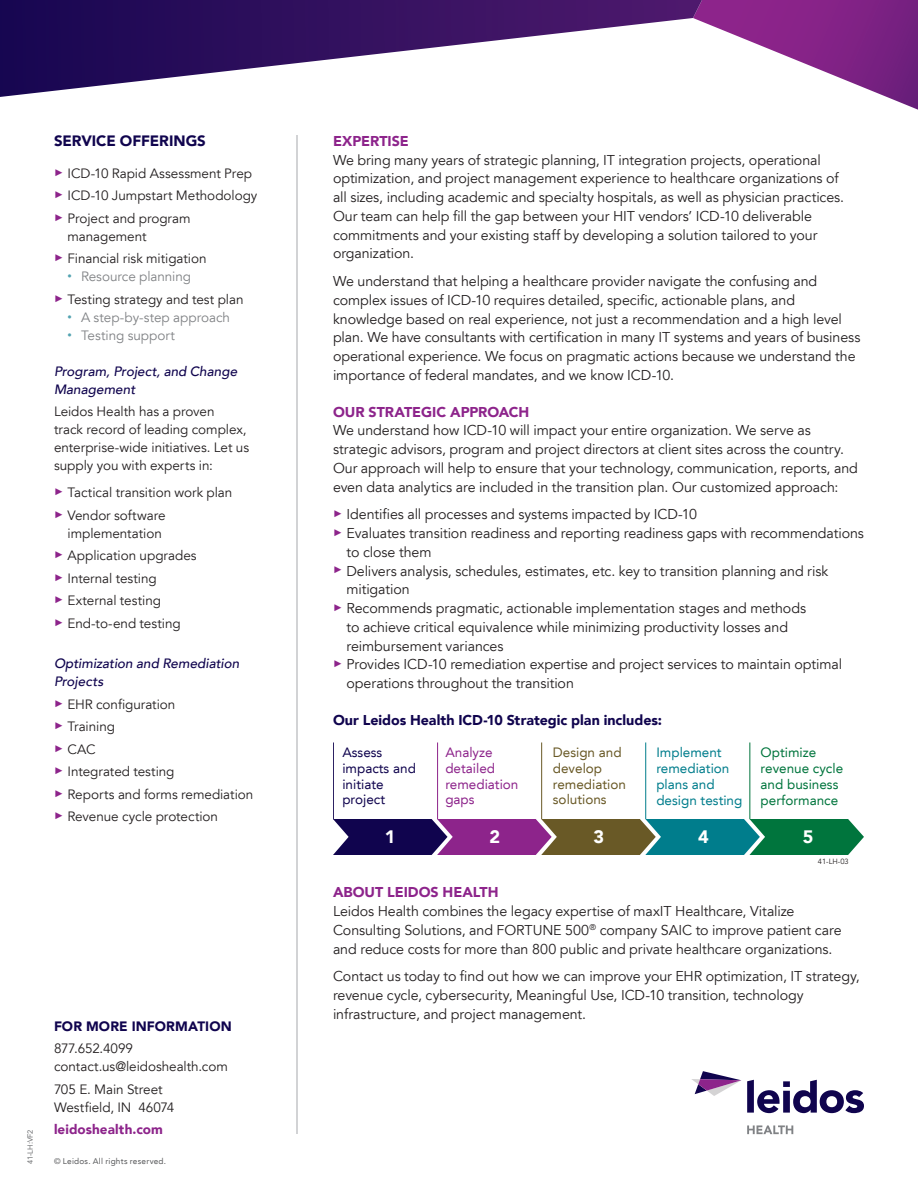
<style>
.page{position:relative;width:918px;height:1188px;background:#fff}
.page>*{position:absolute;margin:0;border:0;box-sizing:border-box;transform-origin:0 0}
.t1{font:900 18px "Avenir LT";color:#fff}
.SIDEBAR_HEADER{font:900 15px "Avenir LT";letter-spacing:-.005em;color:#10044e}
.BODY_COPY{font:14.25px/18.8px "Avenir LT";letter-spacing:-.005em;color:#231f20}
.SUBHEADS{font:900 14.25px "Avenir LT";letter-spacing:-.005em;color:#8d248b}
.BODY_COPY-2{font:900 14.25px "Avenir LT";color:#10044e}
.SIDEBAR_BODY{font:13.5px/18px "Avenir LT";letter-spacing:-.005em;color:#231f20}
.SIDEBAR_SUBHEAD{font:italic 500 13.5px/18px "Avenir LT";color:#10044e}
.t2{font:13.5px "Avenir LT";letter-spacing:-.005em;color:#808285}
.t3{font:13.5px/15.8px "Avenir LT";color:#00753d}
.t4{font:13.5px/15.8px "Avenir LT";color:#007d8c}
.t5{font:13.5px/15.8px "Avenir LT";color:#695926}
.t6{font:13.5px/15.8px "Avenir LT";color:#10044e}
.t7{font:13.5px/15.8px "Avenir LT";color:#8d248b}
.t8{font:900 13.5px "Avenir LT Std";letter-spacing:.01em;color:#10044e}
.t9{font:900 13.5px "Avenir LT";letter-spacing:.005em;color:#8d248b}
.t10{font:8.25px "Avenir LT";letter-spacing:.025em;color:#58595b}
.t11{font:7.5px "Avenir LT";color:#6d6f71}
.t12{font:7.5px "Avenir LT Std";color:#231f20}
</style>
<div class="page">
<hr style="left:297px;top:135px;width:1px;height:999px;background:#a7a9ac">
<svg style="left:711px;top:0;width:207px;height:110px"></svg>
<svg style="left:0;top:0;width:711px;height:97px"></svg>
<svg style="left:747px;top:1080px;width:117px;height:33px"></svg>
<svg style="left:691px;top:1071px;width:50px;height:25px"></svg>
<svg style="left:747px;top:1125px;width:46px;height:9px"></svg>
<hr style="left:437px;top:742px;width:1px;height:77px;background:#8d248b">
<hr style="left:541px;top:743px;width:1px;height:76px;background:#695926">
<hr style="left:645px;top:743px;width:1px;height:76px;background:#007d8c">
<hr style="left:749px;top:743px;width:1px;height:76px;background:#00753d">
<hr style="left:333px;top:742px;width:1px;height:77px;background:#10044e">
<svg style="left:333px;top:819px;width:531px;height:36px;background:#425666"></svg>
<p class="SIDEBAR_HEADER" style="left:54px;top:132px;width:153px">SERVICE OFFERINGS</p>
<p class="SIDEBAR_BODY" style="left:54px;top:165px;width:200px"><sup>►</sup> ICD-10 Rapid Assessment Prep</p>
<p class="SIDEBAR_BODY" style="left:54px;top:187px;width:205px"><sup>►</sup> ICD-10 Jumpstart Methodology</p>
<p class="SIDEBAR_BODY" style="left:68px;top:210px;width:125px;text-indent:-14px"><sup>►</sup> Project and program management</p>
<p class="SIDEBAR_BODY" style="left:54px;top:250px;width:154px"><sup>►</sup> Financial risk mitigation</p>
<p class="t2" style="left:68px;top:269px;width:125px"><sup>•</sup> Resource planning</p>
<p class="SIDEBAR_BODY" style="left:54px;top:291px;width:191px"><sup>►</sup> Testing strategy and test plan</p>
<p class="t2" style="left:68px;top:309px;width:164px"><sup>•</sup> A step-by-step approach</p>
<p class="t2" style="left:68px;top:327px;width:109px"><sup>•</sup> Testing support</p>
<p class="SIDEBAR_SUBHEAD" style="left:54px;top:363px;width:185px">Program, Project, and Change<br>Management</p>
<p class="SIDEBAR_BODY" style="left:54px;top:403px;width:197px">Leidos Health has a proven<br>track record of leading complex, enterprise-wide initiatives. Let us supply you with experts in:</p>
<p class="SIDEBAR_BODY" style="left:54px;top:484px;width:180px"><sup>►</sup> Tactical transition work plan</p>
<p class="SIDEBAR_BODY" style="left:54px;top:507px;width:113px;text-align:right"><sup>►</sup> Vendor software implementation</p>
<p class="SIDEBAR_BODY" style="left:54px;top:547px;width:144px"><sup>►</sup> Application upgrades</p>
<p class="SIDEBAR_BODY" style="left:54px;top:570px;width:104px"><sup>►</sup> Internal testing</p>
<p class="SIDEBAR_BODY" style="left:54px;top:592px;width:109px"><sup>►</sup> External testing</p>
<p class="SIDEBAR_BODY" style="left:54px;top:615px;width:128px"><sup>►</sup> End-to-end testing</p>
<p class="SIDEBAR_SUBHEAD" style="left:54px;top:655px;width:187px">Optimization and Remediation<br>Projects</p>
<p class="SIDEBAR_BODY" style="left:54px;top:696px;width:123px"><sup>►</sup> EHR configuration</p>
<p class="SIDEBAR_BODY" style="left:54px;top:718px;width:63px"><sup>►</sup> Training</p>
<p class="SIDEBAR_BODY" style="left:54px;top:741px;width:43px"><sup>►</sup> CAC</p>
<p class="SIDEBAR_BODY" style="left:54px;top:763px;width:122px"><sup>►</sup> Integrated testing</p>
<p class="SIDEBAR_BODY" style="left:54px;top:786px;width:201px"><sup>►</sup> Reports and forms remediation</p>
<p class="SIDEBAR_BODY" style="left:54px;top:808px;width:166px"><sup>►</sup> Revenue cycle protection</p>
<p class="t11" style="left:26px;top:1164px;width:36px;rotate:-90deg">41-LH:VF2</p>
<p class="t8" style="left:54px;top:1018px;width:179px">FOR MORE INFORMATION</p>
<p class="SIDEBAR_BODY" style="left:54px;top:1040px;width:175px">877.652.4099 contact.us@leidoshealth.com</p>
<p class="SIDEBAR_BODY" style="left:54px;top:1080px;width:122px">705 E. Main Street<br>Westfield, IN 46074</p>
<p class="t9" style="left:54px;top:1121px;width:110px">leidoshealth.com</p>
<p class="t10" style="left:54px;top:1156px;width:114px">© Leidos. All rights reserved.</p>
<p class="SUBHEADS" style="left:333px;top:132px;width:77px">EXPERTISE</p>
<p class="BODY_COPY" style="left:333px;top:151px;width:513px">We bring many years of strategic planning, IT integration projects, operational optimization, and project management experience to healthcare organizations of all sizes, including academic and specialty hospitals, as well as physician practices.<br>Our team can help fill the gap between your HIT vendors’ ICD-10 deliverable commitments and your existing staff by developing a solution tailored to your organization.</p>
<p class="BODY_COPY" style="left:333px;top:272px;width:529px">We understand that helping a healthcare provider navigate the confusing and complex issues of ICD-10 requires detailed, specific, actionable plans, and knowledge based on real experience, not just a recommendation and a high level plan. We have consultants with certification in many IT systems and years of business operational experience. We focus on pragmatic actions because we understand the importance of federal mandates, and we know ICD-10.</p>
<p class="SUBHEADS" style="left:333px;top:403px;width:198px">OUR STRATEGIC APPROACH</p>
<p class="BODY_COPY" style="left:333px;top:421px;width:527px">We understand how ICD-10 will impact your entire organization. We serve as strategic advisors, program and project directors at client sites across the country.<br>Our approach will help to ensure that your technology, communication, reports, and even data analytics are included in the transition plan. Our customized approach:</p>
<p class="BODY_COPY" style="left:333px;top:505px;width:366px"><sup>►</sup> Identifies all processes and systems impacted by ICD-10</p>
<p class="BODY_COPY" style="left:346px;top:524px;width:519px;text-indent:-14px"><sup>►</sup> Evaluates transition readiness and reporting readiness gaps with recommendations to close them</p>
<p class="BODY_COPY" style="left:346px;top:562px;width:483px;text-indent:-14px"><sup>►</sup> Delivers analysis, schedules, estimates, etc. key to transition planning and risk mitigation</p>
<p class="BODY_COPY" style="left:346px;top:599px;width:461px;text-indent:-14px"><sup>►</sup> Recommends pragmatic, actionable implementation stages and methods to achieve critical equivalence while minimizing productivity losses and reimbursement variances</p>
<p class="BODY_COPY" style="left:346px;top:655px;width:497px;text-indent:-14px"><sup>►</sup> Provides ICD-10 remediation expertise and project services to maintain optimal operations throughout the transition</p>
<p class="BODY_COPY-2" style="left:333px;top:711px;width:331px">Our Leidos Health ICD-10 Strategic plan includes:</p>
<p class="t6" style="left:342px;top:745px;width:75px">Assess impacts and initiate project</p>
<p class="t7" style="left:445px;top:745px;width:75px">Analyze detailed remediation gaps</p>
<p class="t5" style="left:553px;top:745px;width:75px">Design and develop remediation solutions</p>
<p class="t4" style="left:656px;top:745px;width:88px">Implement remediation plans and design testing</p>
<p class="t3" style="left:761px;top:745px;width:84px">Optimize revenue cycle and business performance</p>
<p class="t1" style="left:385px;top:826px;width:12px">1</p>
<p class="t1" style="left:490px;top:826px;width:12px">2</p>
<p class="t1" style="left:593px;top:826px;width:12px">3</p>
<p class="t1" style="left:698px;top:826px;width:12px">4</p>
<p class="t1" style="left:803px;top:826px;width:12px">5</p>
<p class="t12" style="left:818px;top:857px;width:32px">41-LH-03</p>
<p class="SUBHEADS" style="left:333px;top:884px;width:167px">ABOUT LEIDOS HEALTH</p>
<p class="BODY_COPY" style="left:333px;top:902px;width:510px">Leidos Health combines the legacy expertise of maxIT Healthcare, Vitalize<br>Consulting Solutions, and FORTUNE 500<sup>®</sup> company SAIC to improve patient care and reduce costs for more than 800 public and private healthcare organizations.</p>
<p class="BODY_COPY" style="left:333px;top:967px;width:528px">Contact us today to find out how we can improve your EHR optimization, IT strategy, revenue cycle, cybersecurity, Meaningful Use, ICD-10 transition, technology infrastructure, and project management.</p>
</div>
